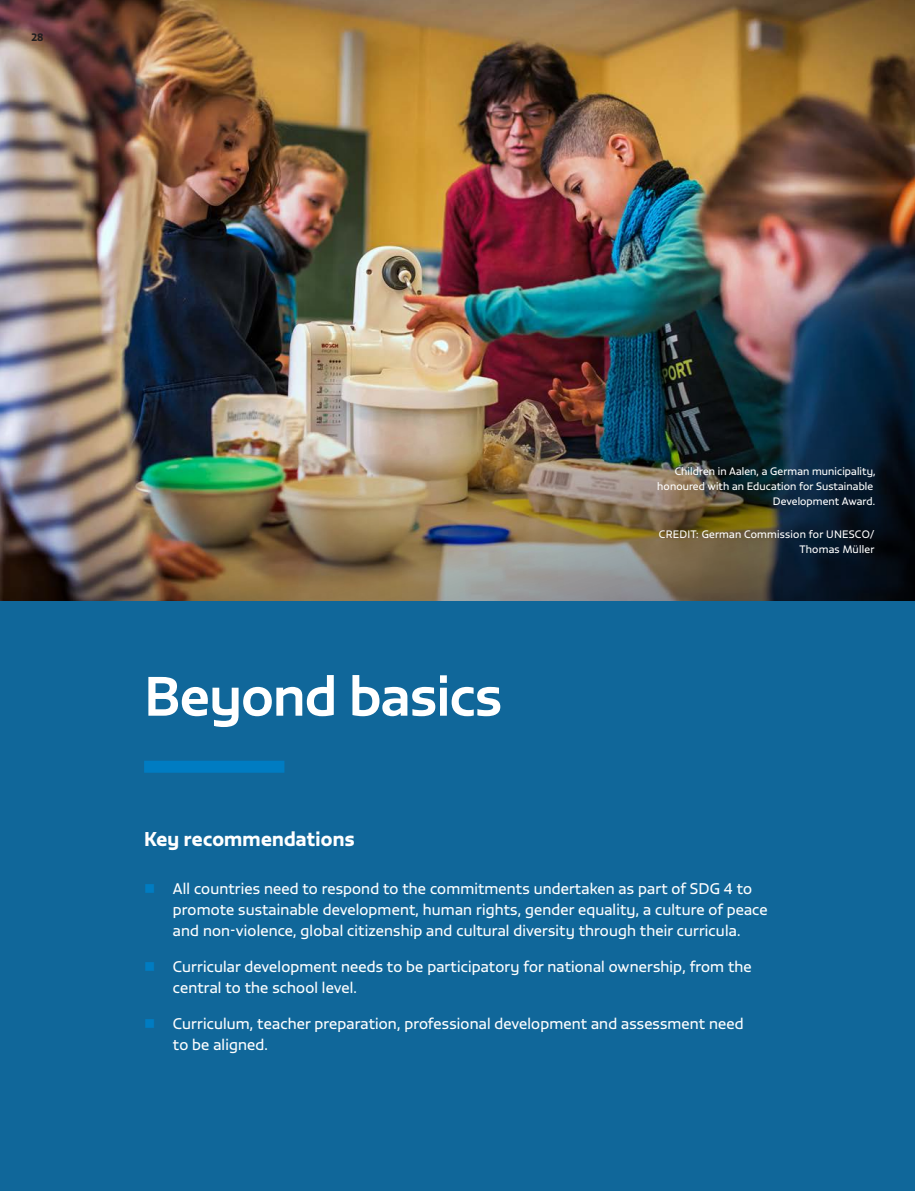
<style>
.page{position:relative;width:915px;height:1191px;background:#fff}
.page>*{position:absolute;margin:0;border:0;box-sizing:border-box;transform-origin:0 0}
.GMR_H1-c{font:500 54px "Vita Std";letter-spacing:-.005em;color:#fff}
.GMR_H3{font:19.5px "Vita Std Bld";letter-spacing:.01em;color:#fff}
.t1{font:15px/21px "Vita Std";letter-spacing:.01em;color:#fff}
.t2{font:10.5px/15px "Vita Std";letter-spacing:.01em;color:#fff;text-align:right}
.t3{font:10.5px "Vita Std Bld";color:#231f20}
</style>
<div class="page">
<div style="left:0;top:601px;width:914px;height:590px;background:#10679a"></div>
<div style="left:144px;top:760px;width:140px;height:12px;background:#007cc2"></div>
<img style="left:0;top:0;width:914px;height:178px">
<img style="left:0;top:178px;width:914px;height:423px">
<p class="t3" style="left:31px;top:30px;width:14px">28</p>
<p class="GMR_H1-c" style="left:144px;top:660px;width:359px">Beyond basics</p>
<p class="t2" style="left:657px;top:464px;width:220px">Children in Aalen, a German municipality, honoured with an Education for Sustainable<br>Development Award.</p>
<p class="t2" style="left:658px;top:527px;width:217px">CREDIT: German Commission for UNESCO/<br>Thomas Müller</p>
<p class="GMR_H3" style="left:144px;top:826px;width:212px">Key recommendations</p>
<p class="t1" style="left:173px;top:877px;width:596px">All countries need to respond to the commitments undertaken as part of SDG 4 to promote sustainable development, human rights, gender equality, a culture of peace and non-violence, global citizenship and cultural diversity through their curricula.</p>
<p class="t1" style="left:173px;top:955px;width:580px">Curricular development needs to be participatory for national ownership, from the central to the school level.</p>
<p class="t1" style="left:173px;top:1012px;width:572px">Curriculum, teacher preparation, professional development and assessment need to be aligned.</p>
</div>
